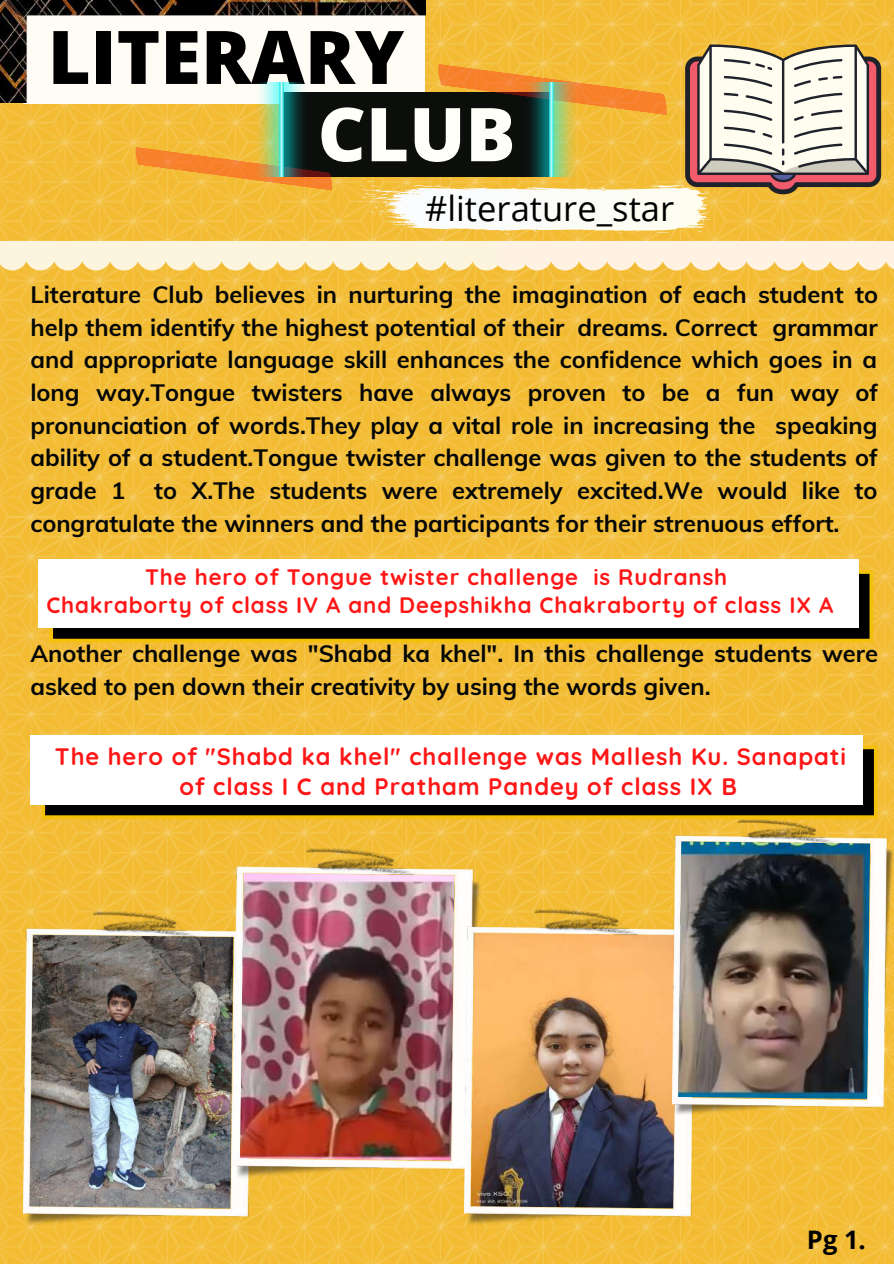
<style>
.page{position:relative;width:894px;height:1264px;background:#fff}
.page>*{position:absolute;margin:0;border:0;box-sizing:border-box;transform-origin:0 0}
.t1{font:800 74.25px "Open Sans";color:#fffff9}
.t2{font:800 73.95px "Open Sans";color:#000}
.t3{font:34.5px "Open Sans";color:#000}
.t4{font:700 25.5px "Open Sans";color:#000}
.t5{font:700 23.7px/32.7px "Muli";color:#050606;text-align:justify}
.t6{font:700 23.7px/30.5px "Quicksand";letter-spacing:.04em;color:#ff1616}
.t7{font:700 22.2px/28.2px "Quicksand";letter-spacing:.04em;color:#ff1616;text-align:center}
</style>
<div class="page">
<img style="left:0;top:0;width:893px;height:1263px">
<svg style="left:0;top:241px;width:893px;height:29px;background:#fdefd3"></svg>
<img style="left:23px;top:911px;width:236px;height:315px">
<img style="left:234px;top:848px;width:247px;height:331px">
<img style="left:465px;top:909px;width:237px;height:317px">
<img style="left:672px;top:819px;width:221px;height:296px">
<svg style="left:41px;top:745px;width:836px;height:74px;background:#504316"></svg>
<div style="left:30px;top:734px;width:832px;height:70px;background:#fff"></div>
<svg style="left:49px;top:570px;width:824px;height:72px;background:#3d3106"></svg>
<div style="left:38px;top:559px;width:820px;height:69px;background:#fff"></div>
<svg style="left:133px;top:147px;width:201px;height:44px;background:#f2a334"></svg>
<img style="left:253px;top:103px;width:104px;height:73px">
<img style="left:0;top:0;width:425px;height:103px">
<svg style="left:357px;top:44px;width:523px;height:190px"></svg>
<h2 class="t2" style="left:48px;top:5px;width:358px">LITERARY</h2>
<h1 class="t1" style="left:317px;top:82px;width:199px">CLUB</h1>
<h3 class="t3" style="left:425px;top:184px;width:250px">#literature_star</h3>
<p class="t5" style="left:30px;top:278px;width:848px">Literature Club believes in nurturing the imagination of each student to help them identify the highest potential of their dreams. Correct grammar and appropriate language skill enhances the confidence which goes in a long way.Tongue twisters have always proven to be a fun way of pronunciation of words.They play a vital role in increasing the speaking ability of a student.Tongue twister challenge was given to the students of grade 1 to X.The students were extremely excited.We would like to congratulate the winners and the participants for their strenuous effort.</p>
<p class="t7" style="left:46px;top:562px;width:788px">The hero of Tongue twister challenge is Rudransh<br>Chakraborty of class IV A and Deepshikha Chakraborty of class IX A</p>
<p class="t5" style="left:30px;top:637px;width:849px">Another challenge was "Shabd ka khel". In this challenge students were asked to pen down their creativity by using the words given.</p>
<p class="t6" style="left:179px;top:740px;width:668px;text-indent:-124px">The hero of "Shabd ka khel" challenge was Mallesh Ku. Sanapati of class I C and Pratham Pandey of class IX B</p>
<p class="t4" style="left:806px;top:1221px;width:60px">Pg 1.</p>
</div>
